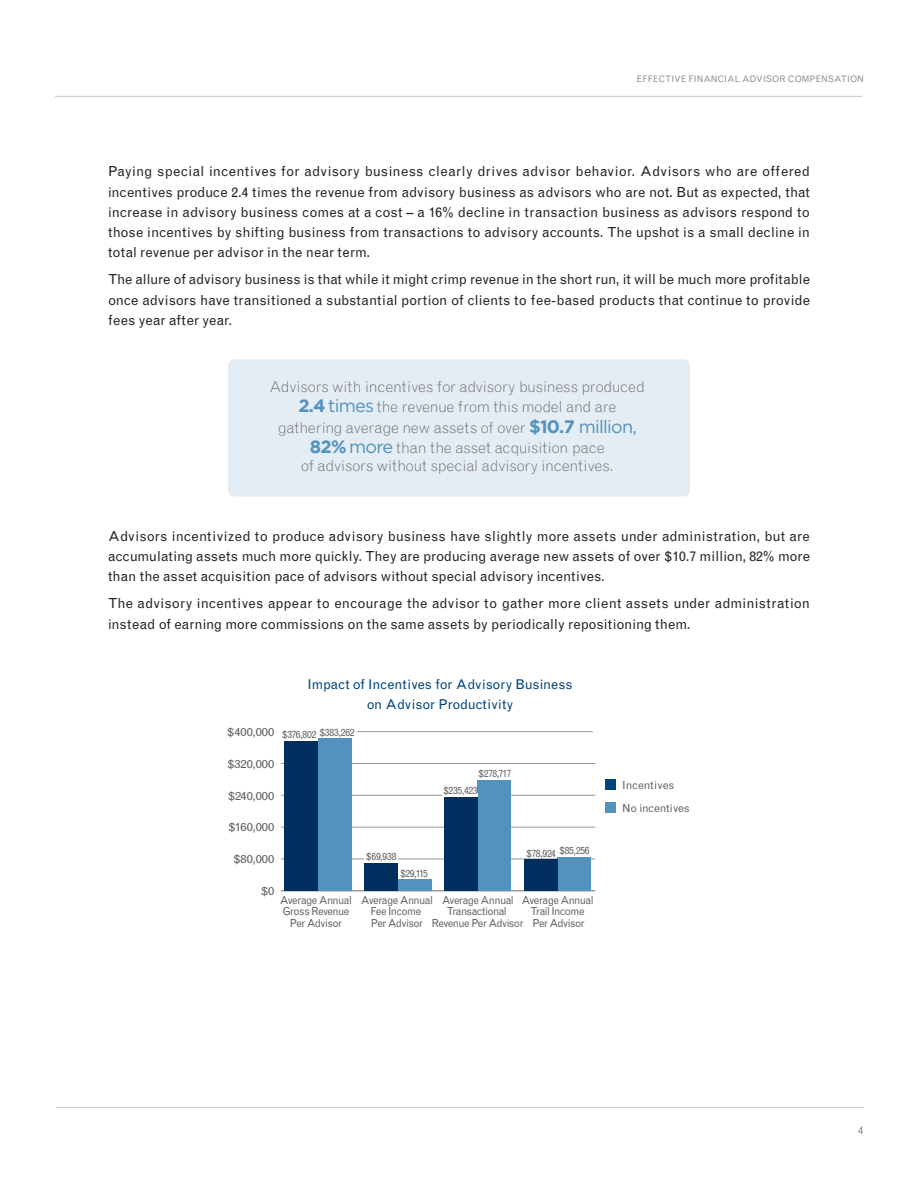
<style>
.page{position:relative;width:918px;height:1188px;background:#fff}
.page>*{position:absolute;margin:0;border:0;box-sizing:border-box;transform-origin:0 0}
.Body_Copy{font:300 15px/20.2px "Grotesque MTRJ Corrected";letter-spacing:-.005em;color:#656568;text-align:center}
.Body_Copy-2{font:13.8px/20.2px "Grotesque MTRJ Corrected";color:#262324;text-align:justify}
.Subhead_-_Light_Blue{font:13.5px/20.2px "Grotesque MTRJ Corrected";color:#00447b;text-align:center}
.t1{font:11.7px "Grotesque MTRJ Corrected";letter-spacing:.01em;color:#656568;scale:1.1 1}
.Body_Copy-3{font:11.25px "Grotesque MTRJ Corrected";letter-spacing:-.015em;color:#656568}
.t2{font:11.1px/11.1px "Grotesque MTRJ Corrected";letter-spacing:-.055em;color:#656568;text-align:center;scale:.95 1}
.t3{font:300 10.5px "Grotesque MTRJ Corrected";color:#262324}
.t4{font:10.35px "Grotesque MTRJ Corrected";letter-spacing:-.03em;color:#656568;scale:.95 1}
.t5{font:9px "Grotesque MTRJ Corrected";color:#949699}
.s1{font-family:"Gotham";font-weight:700;font-size:18px;color:#5292bd}
.s2{font-family:"Gotham";font-weight:400;font-size:18px;color:#5292bd}
</style>
<div class="page">
<hr style="left:55px;top:96px;width:807px;height:1px;background:#c7c8ca">
<hr style="left:56px;top:1107px;width:808px;height:1px;background:#c7c8ca">
<div style="left:228px;top:359px;width:462px;height:138px;background:#e4ecf4;border-radius:7px"></div>
<hr style="left:281px;top:891px;width:314px;height:1px;background:#949699">
<hr style="left:281px;top:859px;width:314px;height:1px;background:#949699">
<hr style="left:281px;top:827px;width:314px;height:1px;background:#949699">
<hr style="left:281px;top:795px;width:314px;height:1px;background:#949699">
<hr style="left:281px;top:763px;width:314px;height:1px;background:#949699">
<hr style="left:281px;top:731px;width:312px;height:1px;background:#949699">
<div style="left:318px;top:738px;width:34px;height:153px;background:#5292bd"></div>
<div style="left:398px;top:879px;width:33px;height:12px;background:#5292bd"></div>
<div style="left:478px;top:780px;width:33px;height:111px;background:#5292bd"></div>
<div style="left:558px;top:857px;width:33px;height:34px;background:#5292bd"></div>
<div style="left:285px;top:741px;width:33px;height:150px;background:#002e5e"></div>
<div style="left:364px;top:863px;width:34px;height:28px;background:#002e5e"></div>
<div style="left:444px;top:797px;width:34px;height:94px;background:#002e5e"></div>
<div style="left:524px;top:859px;width:34px;height:32px;background:#002e5e"></div>
<hr style="left:279px;top:730px;width:78px;height:4px;background:#fff">
<hr style="left:443px;top:793px;width:35px;height:4px;background:#fff">
<hr style="left:365px;top:857px;width:33px;height:4px;background:#fff">
<div style="left:605px;top:779px;width:11px;height:11px;background:#00447b"></div>
<div style="left:605px;top:803px;width:11px;height:10px;background:#5292bd"></div>
<p class="t5" style="left:637px;top:73px;width:229px">EFFECTIVE FINANCIAL ADVISOR COMPENSATION</p>
<p class="Body_Copy-2" style="left:108px;top:161px;width:704px">Paying special incentives for advisory business clearly drives advisor behavior. Advisors who are offered incentives produce 2.4 times the revenue from advisory business as advisors who are not. But as expected, that increase in advisory business comes at a cost – a 16% decline in transaction business as advisors respond to those incentives by shifting business from transactions to advisory accounts. The upshot is a small decline in total revenue per advisor in the near term.</p>
<p class="Body_Copy-2" style="left:108px;top:269px;width:704px">The allure of advisory business is that while it might crimp revenue in the short run, it will be much more profitable once advisors have transitioned a substantial portion of clients to fee-based products that continue to provide fees year after year.</p>
<p class="Body_Copy" style="left:270px;top:377px;width:377px">Advisors with incentives for advisory business produced <span class="s1">2.4</span><span class="s2">times</span> the revenue from this model and are gathering average new assets of over <span class="s1">$10.7</span> <span class="s2">million, </span><span class="s1">82%</span><span class="s2">more</span> than the asset acquisition pace</p>
<p class="Body_Copy" style="left:301px;top:455px;width:314px">of advisors without special advisory incentives.</p>
<p class="Body_Copy-2" style="left:108px;top:526px;width:704px">Advisors incentivized to produce advisory business have slightly more assets under administration, but are accumulating assets much more quickly. They are producing average new assets of over $10.7 million, 82% more than the asset acquisition pace of advisors without special advisory incentives.</p>
<p class="Body_Copy-2" style="left:108px;top:593px;width:704px">The advisory incentives appear to encourage the advisor to gather more client assets under administration instead of earning more commissions on the same assets by periodically repositioning them.</p>
<p class="t1" style="left:227px;top:725px;width:45px">$400,000</p>
<p class="t1" style="left:227px;top:757px;width:44px">$320,000</p>
<p class="t1" style="left:228px;top:789px;width:44px">$240,000</p>
<p class="Subhead_-_Light_Blue" style="left:308px;top:674px;width:267px">Impact of Incentives for Advisory Business on Advisor Productivity</p>
<p class="t4" style="left:282px;top:727px;width:78px">$376,802 $383,262</p>
<p class="t4" style="left:478px;top:768px;width:36px">$278,717</p>
<p class="t4" style="left:443px;top:785px;width:38px">$235,423</p>
<p class="t1" style="left:228px;top:821px;width:44px">$160,000</p>
<p class="t1" style="left:233px;top:852px;width:39px">$80,000</p>
<p class="t4" style="left:366px;top:851px;width:34px">$69,938</p>
<p class="t4" style="left:526px;top:846px;width:68px">$78,924 $85,256</p>
<p class="t4" style="left:400px;top:867px;width:31px">$29,115</p>
<p class="t1" style="left:261px;top:884px;width:14px">$0</p>
<p class="t2" style="left:280px;top:895px;width:77px">Average Annual<br>Gross Revenue<br>Per Advisor</p>
<p class="t2" style="left:361px;top:895px;width:77px">Average Annual<br>Fee Income<br>Per Advisor</p>
<p class="t2" style="left:432px;top:895px;width:98px">Average Annual<br>Transactional<br>Revenue Per Advisor</p>
<p class="t2" style="left:522px;top:895px;width:77px">Average Annual<br>Trail Income<br>Per Advisor</p>
<p class="Body_Copy-3" style="left:622px;top:778px;width:54px">Incentives</p>
<p class="Body_Copy-3" style="left:622px;top:802px;width:69px">No incentives</p>
<p class="t3" style="left:858px;top:1124px;width:7px">4</p>
</div>
